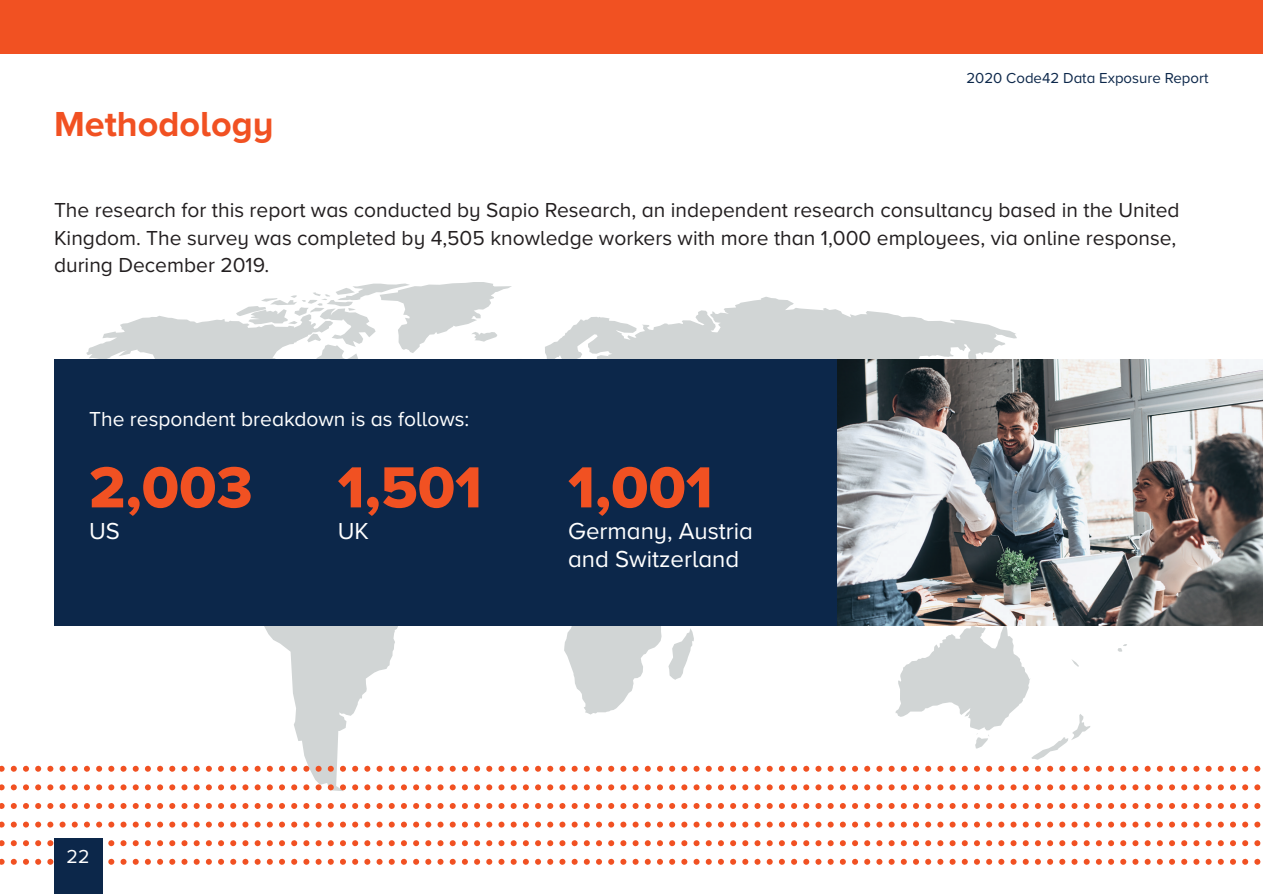
<style>
.page{position:relative;width:1263px;height:894px;background:#fff}
.page>*{position:absolute;margin:0;border:0;box-sizing:border-box;transform-origin:0 0}
.t1{font:60px "Proxima Nova A Extrabld";color:#f15122}
.t2{font:700 36px "Proxima Nova A";color:#f15122}
.t3{font:24px/28.2px "Proxima Nova A";color:#fff}
.t4{font:21px/27.6px "Proxima Nova A";color:#231f20}
.t5{font:21px "Proxima Nova A";color:#fff}
.t6{font:19.5px "Proxima Nova A";color:#fff}
.t7{font:15px "Proxima Nova A";color:#0c274a}
</style>
<div class="page">
<svg style="left:78px;top:282px;width:1049px;height:502px"></svg>
<div style="left:54px;top:359px;width:804px;height:266px;background:#0c274a"></div>
<svg style="left:0;top:803px;width:1261px;height:5px"></svg>
<svg style="left:0;top:765px;width:1261px;height:6px"></svg>
<svg style="left:0;top:839px;width:1261px;height:6px"></svg>
<svg style="left:0;top:821px;width:1261px;height:6px"></svg>
<svg style="left:0;top:784px;width:1261px;height:6px"></svg>
<svg style="left:0;top:858px;width:1261px;height:6px"></svg>
<img style="left:838px;top:359px;width:425px;height:266px">
<div style="left:54px;top:838px;width:48px;height:55px;background:#0c274a"></div>
<div style="left:0;top:0;width:1263px;height:54px;background:#f15122"></div>
<h2 class="t2" style="left:54px;top:97px;width:221px">Methodology</h2>
<p class="t7" style="left:966px;top:66px;width:243px">2020 Code42 Data Exposure Report</p>
<p class="t4" style="left:54px;top:195px;width:1127px">The research for this report was conducted by Sapio Research, an independent research consultancy based in the United<br>Kingdom. The survey was completed by 4,505 knowledge workers with more than 1,000 employees, via online response, during December 2019.</p>
<p class="t5" style="left:89px;top:403px;width:382px">The respondent breakdown is as follows:</p>
<h1 class="t1" style="left:89px;top:442px;width:165px">2,003</h1>
<h1 class="t1" style="left:338px;top:442px;width:146px">1,501</h1>
<h1 class="t1" style="left:568px;top:442px;width:146px">1,001</h1>
<p class="t3" style="left:89px;top:515px;width:32px">US</p>
<p class="t3" style="left:338px;top:515px;width:33px">UK</p>
<p class="t3" style="left:568px;top:515px;width:186px">Germany, Austria and Switzerland</p>
<p class="t6" style="left:67px;top:841px;width:24px">22</p>
</div>
